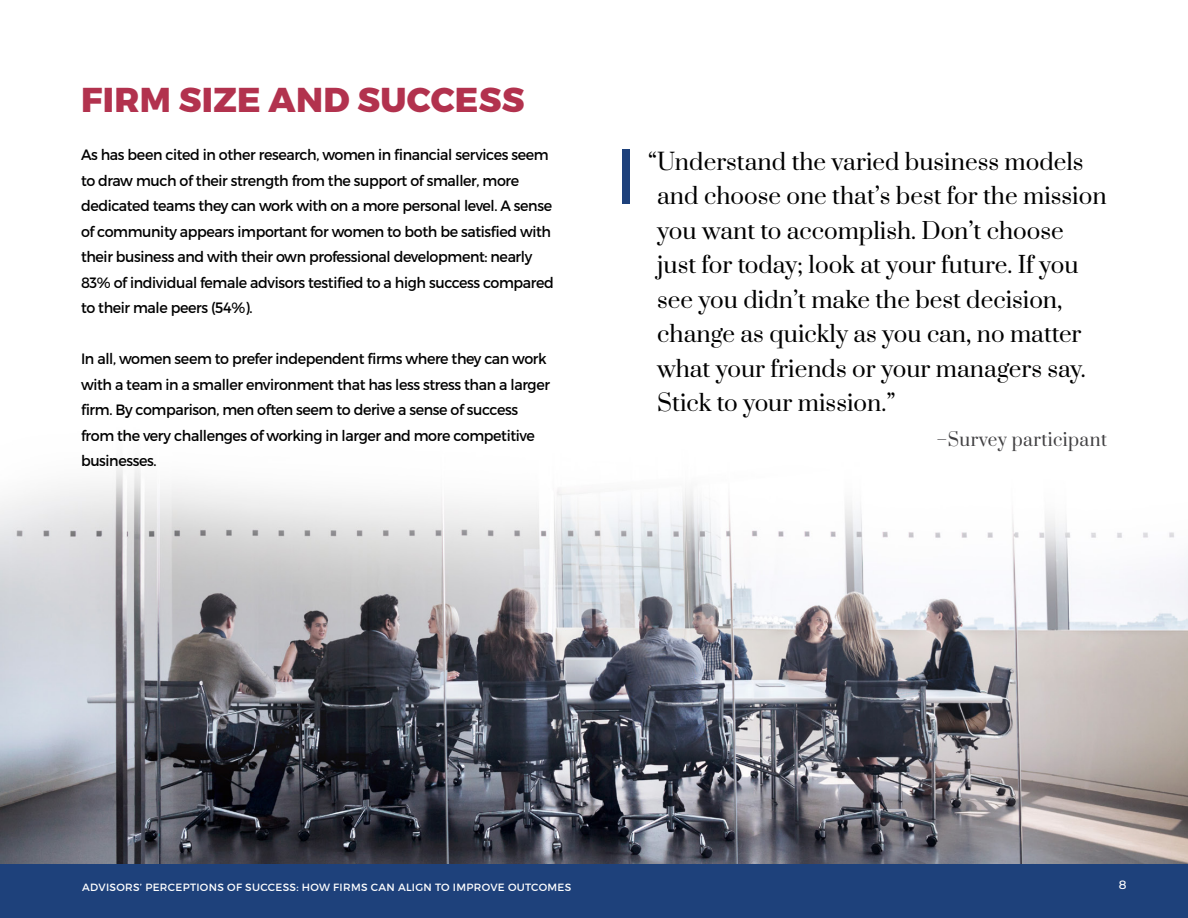
<style>
.page{position:relative;width:1188px;height:918px;background:#fff}
.page>*{position:absolute;margin:0;border:0;box-sizing:border-box;transform-origin:0 0}
.t1{font:800 34.5px "Montserrat";letter-spacing:.01em;color:#b2324e}
.t2{font:22.5px/34.5px "Prata";color:#000101}
.t3{font:18px "Prata";letter-spacing:.025em;color:#414042;scale:.95 1}
.t4{font:15px/25.5px "Montserrat";letter-spacing:-.025em;color:#000;scale:.95 1}
.t5{font:500 12px "Montserrat";color:#fff}
.t6{font:10.5px "Montserrat";letter-spacing:.03em;color:#fff}
</style>
<div class="page">
<div style="left:0;top:863px;width:1188px;height:55px;background:#1e417b"></div>
<img style="left:0;top:463px;width:1188px;height:401px">
<div style="left:622px;top:149px;width:7px;height:55px;background:#1e417b"></div>
<h1 class="t1" style="left:81px;top:78px;width:445px">FIRM SIZE AND SUCCESS</h1>
<p class="t4" style="left:81px;top:142px;width:499px">As has been cited in other research, women in financial services seem to draw much of their strength from the support of smaller, more dedicated teams they can work with on a more personal level. A sense of community appears important for women to both be satisfied with their business and with their own professional development: nearly 83% of individual female advisors testified to a high success compared to their male peers (54%).</p>
<p class="t4" style="left:81px;top:346px;width:495px">In all, women seem to prefer independent firms where they can work with a team in a smaller environment that has less stress than a larger firm. By comparison, men often seem to derive a sense of success from the very challenges of working in larger and more competitive businesses.</p>
<p class="t2" style="left:657px;top:143px;width:451px;text-indent:-9px">“Understand the varied business models and choose one that’s best for the mission you want to accomplish. Don’t choose just for today; look at your future. If you see you didn’t make the best decision, change as quickly as you can, no matter what your friends or your managers say.<br>Stick to your mission.”</p>
<p class="t3" style="left:936px;top:425px;width:181px">–Survey participant</p>
<p class="t6" style="left:82px;top:881px;width:491px">ADVISORS’ PERCEPTIONS OF SUCCESS: HOW FIRMS CAN ALIGN TO IMPROVE OUTCOMES</p>
<p class="t5" style="left:1119px;top:876px;width:9px">8</p>
</div>
